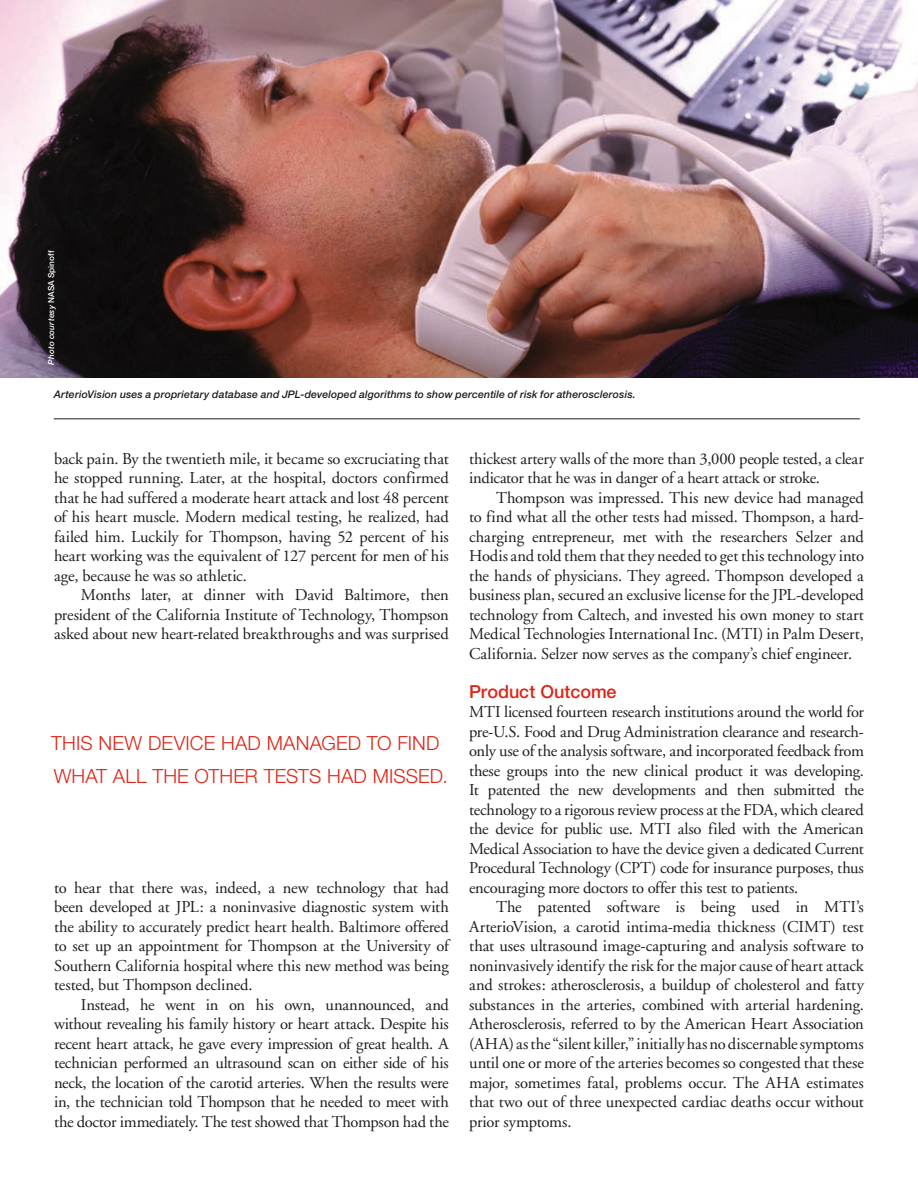
<style>
.page{position:relative;width:918px;height:1188px;background:#fff}
.page>*{position:absolute;margin:0;border:0;box-sizing:border-box;transform-origin:0 0}
.t1{font:300 19.5px/33px "Helvetica Neue";letter-spacing:.01em;color:#de2516}
.t2{font:500 18px "Helvetica Neue";color:#de2516}
.t3{font:16.5px/19.5px "Adobe Garamond";letter-spacing:-.01em;color:#1c1c1a;text-align:justify}
.t4{font:italic 500 10.5px "Helvetica Neue";letter-spacing:.01em;color:#1c1c1a}
.t5{font:italic 500 8.25px "Helvetica Neue";letter-spacing:.005em;color:#fff}
.s1{font-style:normal}
</style>
<div class="page">
<hr style="left:54px;top:418px;width:806px;height:1px;background:#1c1c1a">
<img style="left:0;top:0;width:918px;height:378px">
<p class="t5" style="left:46px;top:364px;width:116px;rotate:-90deg">Photo courtesy <span class="s1">NASA Spinoff</span></p>
<p class="t4" style="left:54px;top:388px;width:584px">ArterioVision uses a proprietary database and JPL-developed algorithms to show percentile of risk for atherosclerosis.</p>
<p class="t3" style="left:54px;top:449px;width:396px">back pain. By the twentieth mile, it became so excruciating that he stopped running. Later, at the hospital, doctors confirmed that he had suffered a moderate heart attack and lost 48 percent of his heart muscle. Modern medical testing, he realized, had failed him. Luckily for Thompson, having 52 percent of his heart working was the equivalent of 127 percent for men of his age, because he was so athletic.</p>
<p class="t3" style="left:54px;top:585px;width:396px;text-indent:27px">Months later, at dinner with David Baltimore, then president of the California Institute of Technology, Thompson asked about new heart-related breakthroughs and was surprised</p>
<p class="t1" style="left:51px;top:726px;width:398px">THIS NEw DEVICE HAD MANAGED TO FIND wHAT ALL THE OTHER TESTS HAD MISSED.</p>
<p class="t3" style="left:54px;top:878px;width:396px">to hear that there was, indeed, a new technology that had been developed at JPL: a noninvasive diagnostic system with the ability to accurately predict heart health. Baltimore offered to set up an appointment for Thompson at the University of Southern California hospital where this new method was being tested, but Thompson declined.</p>
<p class="t3" style="left:54px;top:995px;width:396px;text-indent:27px">Instead, he went in on his own, unannounced, and without revealing his family history or heart attack. Despite his recent heart attack, he gave every impression of great health. A technician performed an ultrasound scan on either side of his neck, the location of the carotid arteries. When the results were in, the technician told Thompson that he needed to meet with the doctor immediately. The test showed that Thompson had the</p>
<p class="t3" style="left:469px;top:449px;width:396px">thickest artery walls of the more than 3,000 people tested, a clear indicator that he was in danger of a heart attack or stroke.</p>
<p class="t3" style="left:469px;top:488px;width:396px;text-indent:27px">Thompson was impressed. This new device had managed to find what all the other tests had missed. Thompson, a hard&shy;charging entrepreneur, met with the researchers Selzer and Hodis and told them that they needed to get this technology into the hands of physicians. They agreed. Thompson developed a business plan, secured an exclusive license for the JPL-developed technology from Caltech, and invested his own money to start Medical Technologies International Inc. (MTI) in Palm Desert, California. Selzer now serves as the company’s chief engineer.</p>
<p class="t2" style="left:469px;top:680px;width:149px">Product Outcome</p>
<p class="t3" style="left:469px;top:702px;width:396px">MTI licensed fourteen research institutions around the world for pre-U.S. Food and Drug Administration clearance and research&shy;only use of the analysis software, and incorporated feedback from these groups into the new clinical product it was developing.<br>It patented the new developments and then submitted the technology to a rigorous review process at the FDA, which cleared the device for public use. MTI also filed with the American Medical Association to have the device given a dedicated Current Procedural Technology (CPT) code for insurance purposes, thus encouraging more doctors to offer this test to patients.</p>
<p class="t3" style="left:469px;top:897px;width:396px;text-indent:27px">The patented software is being used in MTI’s ArterioVision, a carotid intima-media thickness (CIMT) test that uses ultrasound image-capturing and analysis software to noninvasively identify the risk for the major cause of heart attack and strokes: atherosclerosis, a buildup of cholesterol and fatty substances in the arteries, combined with arterial hardening.<br>Atherosclerosis, referred to by the American Heart Association (AHA) as the “silent killer,” initially has no discernable symptoms until one or more of the arteries becomes so congested that these major, sometimes fatal, problems occur. The AHA estimates that two out of three unexpected cardiac deaths occur without prior symptoms.</p>
</div>
